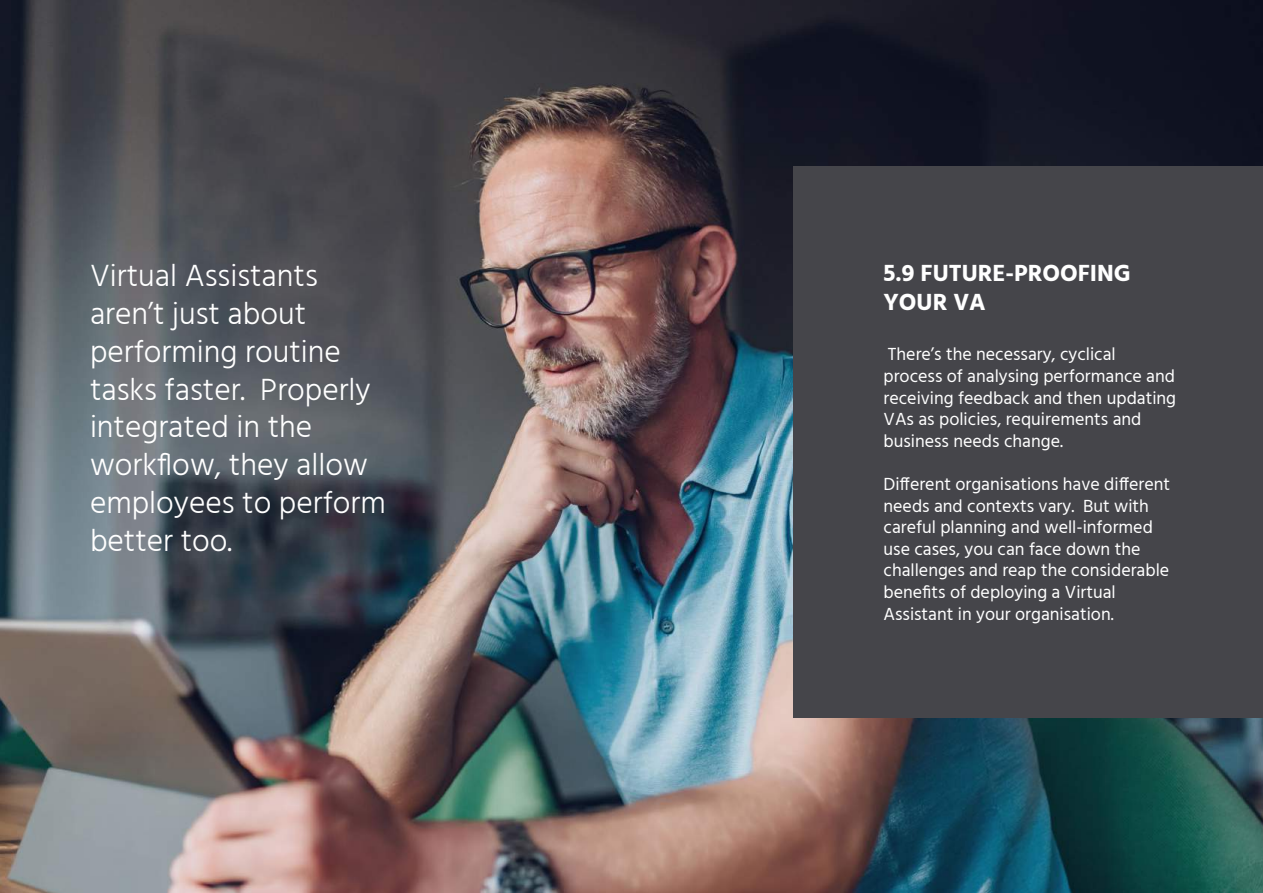
<style>
.page{position:relative;width:1263px;height:893px;background:#fff}
.page>*{position:absolute;margin:0;border:0;box-sizing:border-box;transform-origin:0 0}
.t1{font:300 31.5px/37.8px "Hind";color:#fff}
.t2{font:700 24px/28.8px "Hind";color:#fff}
.t3{font:18px/21.6px "Hind";color:#fff}
</style>
<div class="page">
<img style="left:0;top:0;width:1263px;height:893px">
<div style="left:793px;top:166px;width:470px;height:552px;background:#45454a"></div>
<h1 class="t1" style="left:90px;top:259px;width:297px">Virtual Assistants aren’t just about performing routine tasks faster. Properly integrated in the workflow, they allow employees to perform better too.</h1>
<h2 class="t2" style="left:883px;top:259px;width:249px">5.9 FUTURE-PROOFING<br>YOUR VA</h2>
<p class="t3" style="left:883px;top:345px;width:294px">There’s the necessary, cyclical<br>process of analysing performance and receiving feedback and then updating VAs as policies, requirements and business needs change.</p>
<p class="t3" style="left:883px;top:474px;width:288px">Different organisations have different needs and contexts vary. But with careful planning and well-informed use cases, you can face down the challenges and reap the considerable benefits of deploying a Virtual Assistant in your organisation.</p>
</div>
